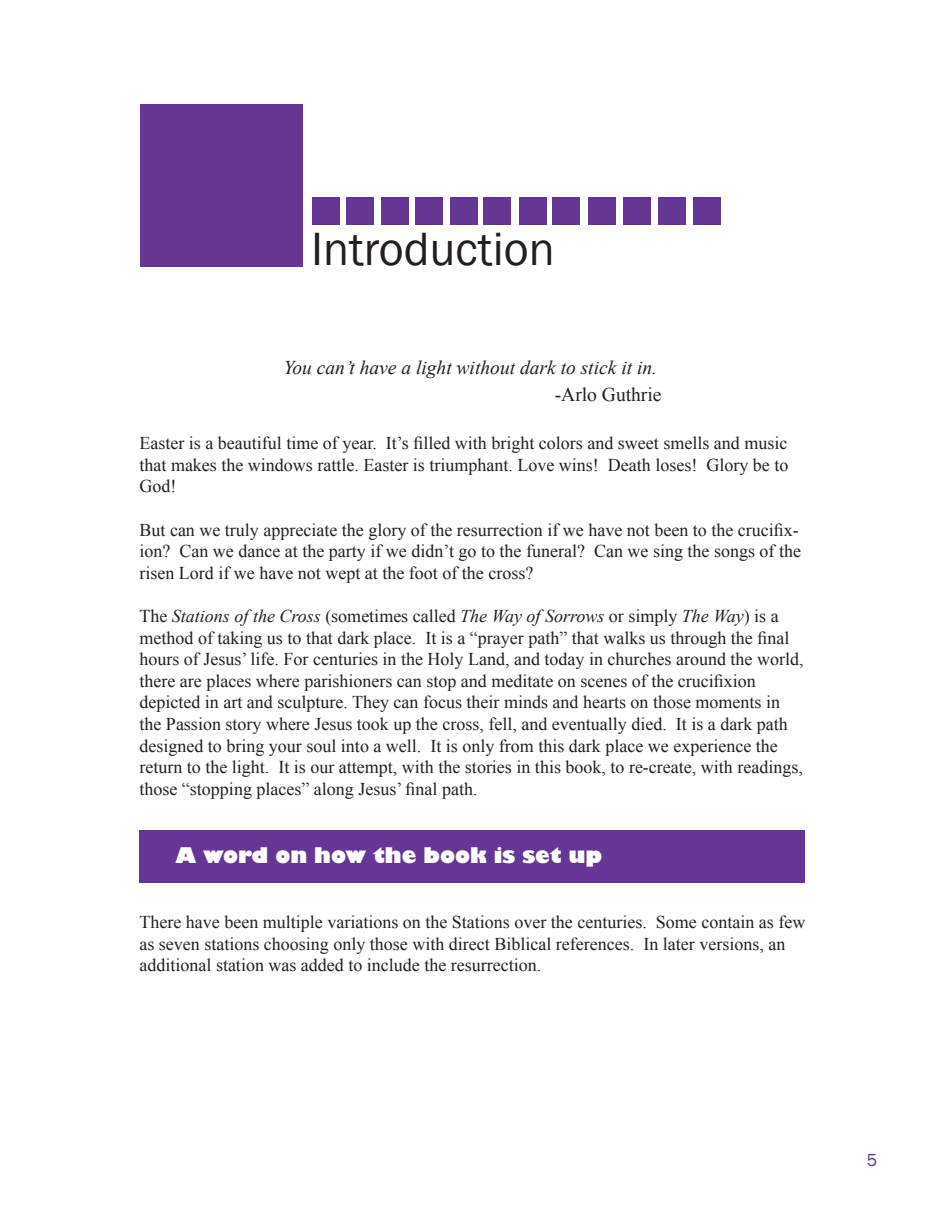
<style>
.page{position:relative;width:945px;height:1215px;background:#fff}
.page>*{position:absolute;margin:0;border:0;box-sizing:border-box;transform-origin:0 0}
.Chapter_Title{font:48px "Franklin Gothic";color:#231f20}
.Section_Heading{font:800 21px "Gill Sans";color:#fff}
.Quotation{font:italic 19.5px "Times New Roman";color:#231f20}
.Quotation_Author{font:19.5px "Times New Roman";color:#231f20}
.t1{font:18px/21.6px "Times New Roman";color:#231f20}
.Page_Numbers{font:18px "Franklin Gothic";color:#653695}
.s1{font-style:italic}
</style>
<div class="page">
<div style="left:140px;top:104px;width:162px;height:162px;background:#663695"></div>
<img style="left:312px;top:197px;width:27px;height:27px">
<img style="left:347px;top:197px;width:27px;height:27px">
<img style="left:381px;top:197px;width:27px;height:27px">
<img style="left:416px;top:197px;width:27px;height:27px">
<img style="left:450px;top:197px;width:27px;height:27px">
<img style="left:484px;top:197px;width:27px;height:27px">
<img style="left:519px;top:197px;width:27px;height:27px">
<img style="left:553px;top:197px;width:27px;height:27px">
<img style="left:588px;top:197px;width:27px;height:27px">
<img style="left:623px;top:197px;width:27px;height:27px">
<img style="left:658px;top:197px;width:27px;height:27px">
<img style="left:694px;top:197px;width:27px;height:27px">
<div style="left:140px;top:831px;width:666px;height:52px;background:#653695"></div>
<p class="Chapter_Title" style="left:311px;top:219px;width:245px">Introduction</p>
<p class="Quotation" style="left:284px;top:354px;width:375px">You can’t have a light without dark to stick it in.</p>
<p class="Quotation_Author" style="left:555px;top:382px;width:108px">-Arlo Guthrie</p>
<p class="t1" style="left:140px;top:432px;width:650px;text-align:justify">Easter is a beautiful time of year. It’s filled with bright colors and sweet smells and music that makes the windows rattle. Easter is triumphant. Love wins! Death loses! Glory be to God!</p>
<p class="t1" style="left:140px;top:518px;width:663px">But can we truly appreciate the glory of the resurrection if we have not been to the crucifix&shy;ion? Can we dance at the party if we didn’t go to the funeral? Can we sing the songs of the risen Lord if we have not wept at the foot of the cross?</p>
<p class="t1" style="left:140px;top:605px;width:666px">The <span class="s1">Stations of the Cross</span> (sometimes called <span class="s1">The Way of Sorrows</span> or simply <span class="s1">The Way</span>) is a method of taking us to that dark place. It is a “prayer path” that walks us through the final hours of Jesus’ life. For centuries in the Holy Land, and today in churches around the world, there are places where parishioners can stop and meditate on scenes of the crucifixion depicted in art and sculpture. They can focus their minds and hearts on those moments in the Passion story where Jesus took up the cross, fell, and eventually died. It is a dark path designed to bring your soul into a well. It is only from this dark place we experience the return to the light. It is our attempt, with the stories in this book, to re-create, with readings, those “stopping places” along Jesus’ final path.</p>
<p class="Section_Heading" style="left:176px;top:842px;width:428px">A word on how the book is set up</p>
<p class="t1" style="left:140px;top:911px;width:667px">There have been multiple variations on the Stations over the centuries. Some contain as few as seven stations choosing only those with direct Biblical references. In later versions, an additional station was added to include the resurrection.</p>
<p class="Page_Numbers" style="left:867px;top:1149px;width:12px">5</p>
</div>
